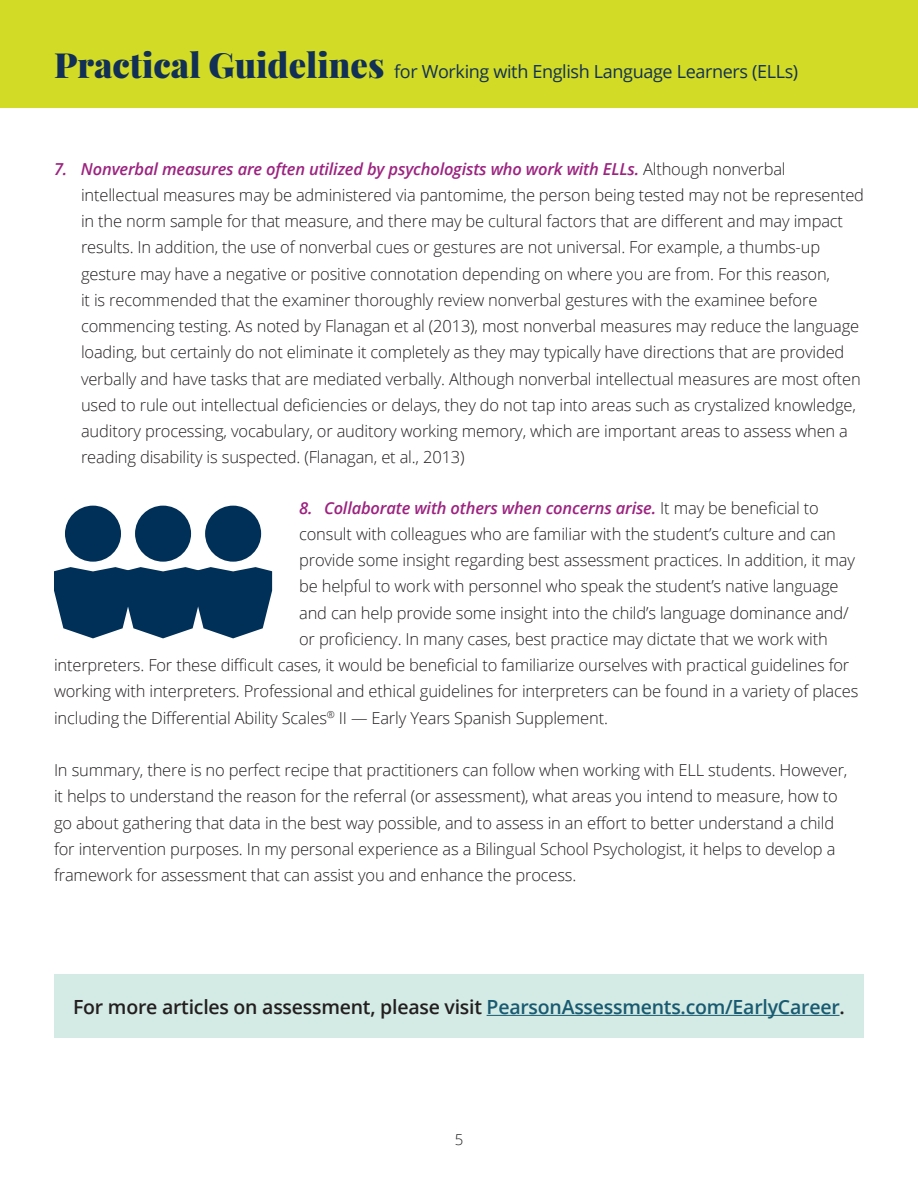
<style>
.page{position:relative;width:918px;height:1188px;background:#fff}
.page>*{position:absolute;margin:0;border:0;box-sizing:border-box;transform-origin:0 0}
.t1{font:900 34.65px "Playfair Display";color:#123056}
.t2{font:600 19.5px "Open Sans";letter-spacing:-.01em;color:#231f20}
.t3{font:18px "Open Sans";letter-spacing:-.02em;color:#123056}
.t4{font:300 16.5px/26.2px "Open Sans";letter-spacing:-.01em;color:#231f20}
.t5{font:italic 600 16.5px "Open Sans";letter-spacing:-.01em;color:#9c2380}
.t6{font:300 15px "Open Sans";color:#231f20}
.s1{font-weight:600;font-style:italic;color:#9c2380}
.s2{font-weight:300;font-style:normal;color:#231f20}
.s3{color:#185a71}
</style>
<div class="page">
<div style="left:54px;top:974px;width:810px;height:64px;background:#d4eae4"></div>
<div style="left:0;top:0;width:918px;height:108px;background:#d2db25"></div>
<svg style="left:54px;top:567px;width:218px;height:71px;background:#254e6f"></svg>
<div style="left:63px;top:503px;width:60px;height:61px;background:#003057;border-radius:50%"></div>
<div style="left:60px;top:501px;width:66px;height:65px;border:4px solid #fff;border-radius:50%"></div>
<div style="left:133px;top:503px;width:60px;height:61px;background:#003057;border-radius:50%"></div>
<div style="left:131px;top:501px;width:65px;height:65px;border:4px solid #fff;border-radius:50%"></div>
<div style="left:203px;top:503px;width:60px;height:61px;background:#003057;border-radius:50%"></div>
<div style="left:201px;top:501px;width:65px;height:65px;border:4px solid #fff;border-radius:50%"></div>
<hr style="left:487px;top:1015px;width:353px;height:1px;background:#185a71">
<p class="t1" style="left:54px;top:43px;width:332px">Practical Guidelines</p>
<p class="t3" style="left:394px;top:59px;width:406px">for Working with English Language Learners (ELLs)</p>
<p class="t4" style="left:81px;top:155px;width:785px;text-indent:-27px"><span class="s1">7. Nonverbal measures are often utilized by psychologists who work with ELLs.</span> Although nonverbal intellectual measures may be administered via pantomime, the person being tested may not be represented in the norm sample for that measure, and there may be cultural factors that are different and may impact results. In addition, the use of nonverbal cues or gestures are not universal. For example, a thumbs-up gesture may have a negative or positive connotation depending on where you are from. For this reason,<br>it is recommended that the examiner thoroughly review nonverbal gestures with the examinee before commencing testing. As noted by Flanagan et al (2013), most nonverbal measures may reduce the language loading, but certainly do not eliminate it completely as they may typically have directions that are provided verbally and have tasks that are mediated verbally. Although nonverbal intellectual measures are most often used to rule out intellectual deficiencies or delays, they do not tap into areas such as crystalized knowledge, auditory processing, vocabulary, or auditory working memory, which are important areas to assess when a reading disability is suspected. (Flanagan, et al., 2013)</p>
<p class="t5" style="left:299px;top:496px;width:521px">8. Collaborate with others when concerns arise. <span class="s2">It may be beneficial to</span></p>
<p class="t4" style="left:299px;top:520px;width:538px">consult with colleagues who are familiar with the student’s culture and can</p>
<p class="t4" style="left:299px;top:547px;width:557px">provide some insight regarding best assessment practices. In addition, it may</p>
<p class="t4" style="left:299px;top:573px;width:541px">be helpful to work with personnel who speak the student’s native language</p>
<p class="t4" style="left:299px;top:599px;width:551px">and can help provide some insight into the child’s language dominance and/</p>
<p class="t4" style="left:299px;top:625px;width:530px">or proficiency. In many cases, best practice may dictate that we work with</p>
<p class="t4" style="left:54px;top:652px;width:797px">interpreters. For these difficult cases, it would be beneficial to familiarize ourselves with practical guidelines for</p>
<p class="t4" style="left:54px;top:678px;width:806px">working with interpreters. Professional and ethical guidelines for interpreters can be found in a variety of places</p>
<p class="t4" style="left:54px;top:704px;width:555px">including the Differential Ability Scales<sup>®</sup> II — Early Years Spanish Supplement.</p>
<p class="t4" style="left:54px;top:757px;width:795px">In summary, there is no perfect recipe that practitioners can follow when working with ELL students. However, it helps to understand the reason for the referral (or assessment), what areas you intend to measure, how to go about gathering that data in the best way possible, and to assess in an effort to better understand a child for intervention purposes. In my personal experience as a Bilingual School Psychologist, it helps to develop a framework for assessment that can assist you and enhance the process.</p>
<p class="t2" style="left:73px;top:993px;width:773px">For more articles on assessment, please visit <span class="s3">PearsonAssessments.com/EarlyCareer</span>.</p>
<p class="t6" style="left:455px;top:1130px;width:10px">5</p>
</div>
